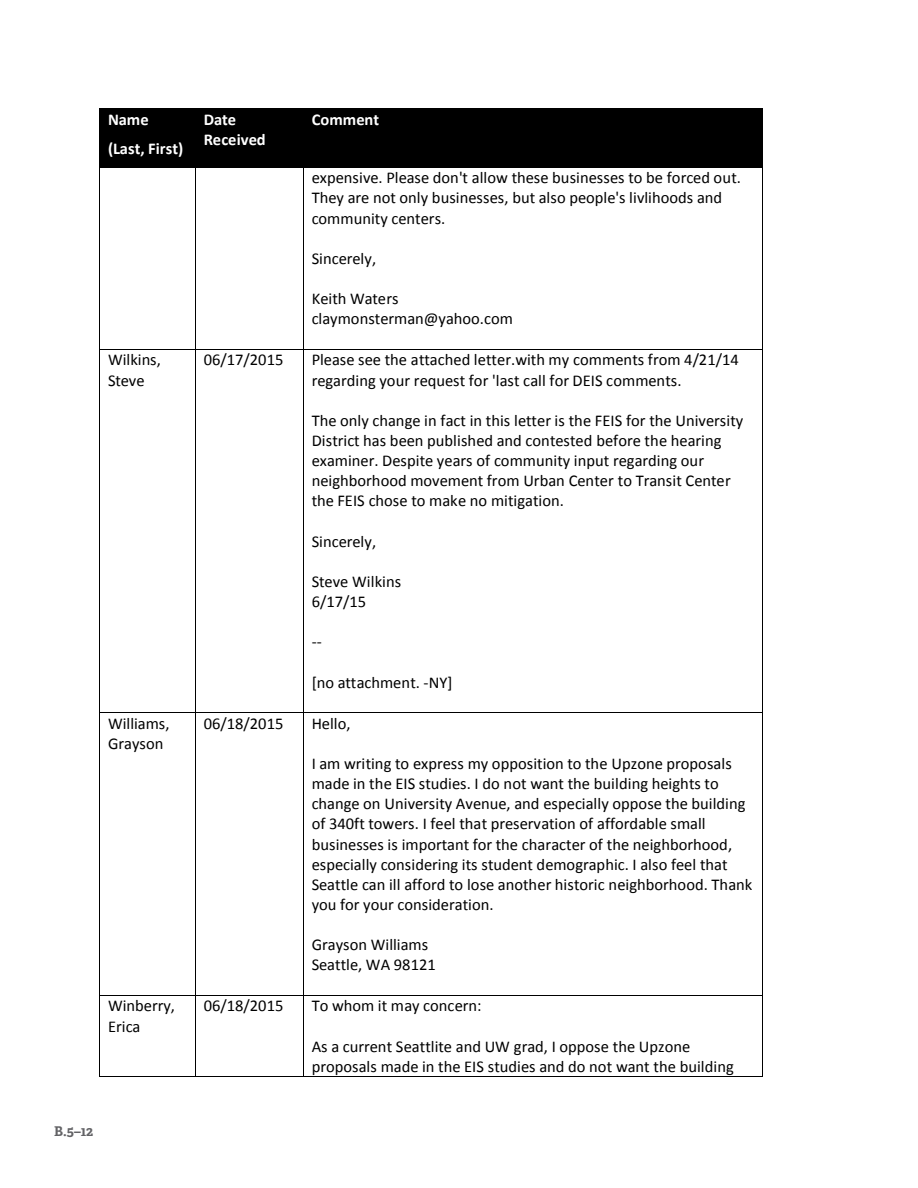
<style>
.page{position:relative;width:918px;height:1188px;background:#fff}
.page>*{position:absolute;margin:0;border:0;box-sizing:border-box;transform-origin:0 0}
.t1{font:16.5px/20.1px "Calibri";color:#000}
.t2{font:700 16.5px/20.1px "Calibri";color:#fff}
.t3{font:700 13.5px "Adelle Basic";color:#636366}
</style>
<div class="page">
<div style="left:100px;top:109px;width:95px;height:58px;background:#000"></div>
<div style="left:196px;top:109px;width:107px;height:58px;background:#000"></div>
<div style="left:304px;top:109px;width:459px;height:58px;background:#000"></div>
<hr style="left:100px;top:108px;width:96px;height:1px;background:#000">
<hr style="left:100px;top:109px;width:96px;height:1px;background:#000">
<hr style="left:196px;top:108px;width:107px;height:1px;background:#000">
<hr style="left:304px;top:108px;width:459px;height:1px;background:#000">
<hr style="left:303px;top:109px;width:1px;height:58px;background:#000">
<hr style="left:763px;top:109px;width:1px;height:58px;background:#000">
<hr style="left:100px;top:167px;width:96px;height:1px;background:#000">
<hr style="left:196px;top:167px;width:107px;height:1px;background:#000">
<hr style="left:304px;top:167px;width:459px;height:1px;background:#000">
<hr style="left:100px;top:168px;width:1px;height:181px;background:#000">
<hr style="left:196px;top:168px;width:1px;height:181px;background:#000">
<hr style="left:303px;top:168px;width:1px;height:181px;background:#000">
<hr style="left:763px;top:168px;width:1px;height:181px;background:#000">
<hr style="left:100px;top:349px;width:96px;height:1px;background:#000">
<hr style="left:196px;top:349px;width:107px;height:1px;background:#000">
<hr style="left:304px;top:349px;width:459px;height:1px;background:#000">
<hr style="left:100px;top:350px;width:1px;height:362px;background:#000">
<hr style="left:196px;top:350px;width:1px;height:362px;background:#000">
<hr style="left:303px;top:350px;width:1px;height:362px;background:#000">
<hr style="left:763px;top:350px;width:1px;height:362px;background:#000">
<hr style="left:100px;top:712px;width:96px;height:1px;background:#000">
<hr style="left:196px;top:712px;width:107px;height:1px;background:#000">
<hr style="left:304px;top:712px;width:459px;height:1px;background:#000">
<hr style="left:100px;top:713px;width:1px;height:282px;background:#000">
<hr style="left:196px;top:713px;width:1px;height:282px;background:#000">
<hr style="left:303px;top:713px;width:1px;height:282px;background:#000">
<hr style="left:763px;top:713px;width:1px;height:282px;background:#000">
<hr style="left:100px;top:995px;width:96px;height:1px;background:#000">
<hr style="left:196px;top:995px;width:107px;height:1px;background:#000">
<hr style="left:304px;top:995px;width:459px;height:1px;background:#000">
<hr style="left:100px;top:996px;width:1px;height:80px;background:#000">
<hr style="left:100px;top:1076px;width:96px;height:1px;background:#000">
<hr style="left:196px;top:996px;width:1px;height:80px;background:#000">
<hr style="left:196px;top:1076px;width:107px;height:1px;background:#000">
<hr style="left:303px;top:996px;width:1px;height:80px;background:#000">
<hr style="left:304px;top:1076px;width:459px;height:1px;background:#000">
<hr style="left:763px;top:996px;width:1px;height:80px;background:#000">
<p class="t2" style="left:108px;top:108px;width:42px">Name</p>
<p class="t2" style="left:108px;top:138px;width:77px">(Last, First)</p>
<p class="t2" style="left:204px;top:108px;width:63px">Date<br>Received</p>
<p class="t2" style="left:312px;top:108px;width:69px">Comment</p>
<p class="t1" style="left:312px;top:167px;width:431px">expensive. Please don't allow these businesses to be forced out.<br>They are not only businesses, but also people's livlihoods and community centers.</p>
<p class="t1" style="left:312px;top:248px;width:66px">Sincerely,</p>
<p class="t1" style="left:312px;top:288px;width:203px">Keith Waters claymonsterman@yahoo.com</p>
<p class="t1" style="left:108px;top:349px;width:55px">Wilkins,<br>Steve</p>
<p class="t1" style="left:204px;top:349px;width:81px">06/17/2015</p>
<p class="t1" style="left:312px;top:349px;width:429px">Please see the attached letter.with my comments from 4/21/14 regarding your request for 'last call for DEIS comments.</p>
<p class="t1" style="left:312px;top:410px;width:433px">The only change in fact in this letter is the FEIS for the University District has been published and contested before the hearing examiner. Despite years of community input regarding our neighborhood movement from Urban Center to Transit Center the FEIS chose to make no mitigation.</p>
<p class="t1" style="left:312px;top:531px;width:66px">Sincerely,</p>
<p class="t1" style="left:312px;top:571px;width:91px">Steve Wilkins<br>6/17/15</p>
<p class="t1" style="left:312px;top:631px;width:12px">--</p>
<p class="t1" style="left:312px;top:672px;width:142px">[no attachment. -NY]</p>
<p class="t1" style="left:108px;top:713px;width:63px">Williams,<br>Grayson</p>
<p class="t1" style="left:204px;top:713px;width:81px">06/18/2015</p>
<p class="t1" style="left:312px;top:713px;width:40px">Hello,</p>
<p class="t1" style="left:312px;top:753px;width:442px">I am writing to express my opposition to the Upzone proposals made in the EIS studies. I do not want the building heights to change on University Avenue, and especially oppose the building of 340ft towers. I feel that preservation of affordable small businesses is important for the character of the neighborhood, especially considering its student demographic. I also feel that Seattle can ill afford to lose another historic neighborhood. Thank you for your consideration.</p>
<p class="t1" style="left:312px;top:934px;width:126px">Grayson Williams<br>Seattle, WA 98121</p>
<p class="t1" style="left:108px;top:995px;width:69px">Winberry,<br>Erica</p>
<p class="t1" style="left:204px;top:995px;width:81px">06/18/2015</p>
<p class="t1" style="left:312px;top:995px;width:172px">To whom it may concern:</p>
<p class="t1" style="left:312px;top:1036px;width:424px">As a current Seattlite and UW grad, I oppose the Upzone proposals made in the EIS studies and do not want the building</p>
<p class="t3" style="left:54px;top:1122px;width:41px">B.5–12</p>
</div>
